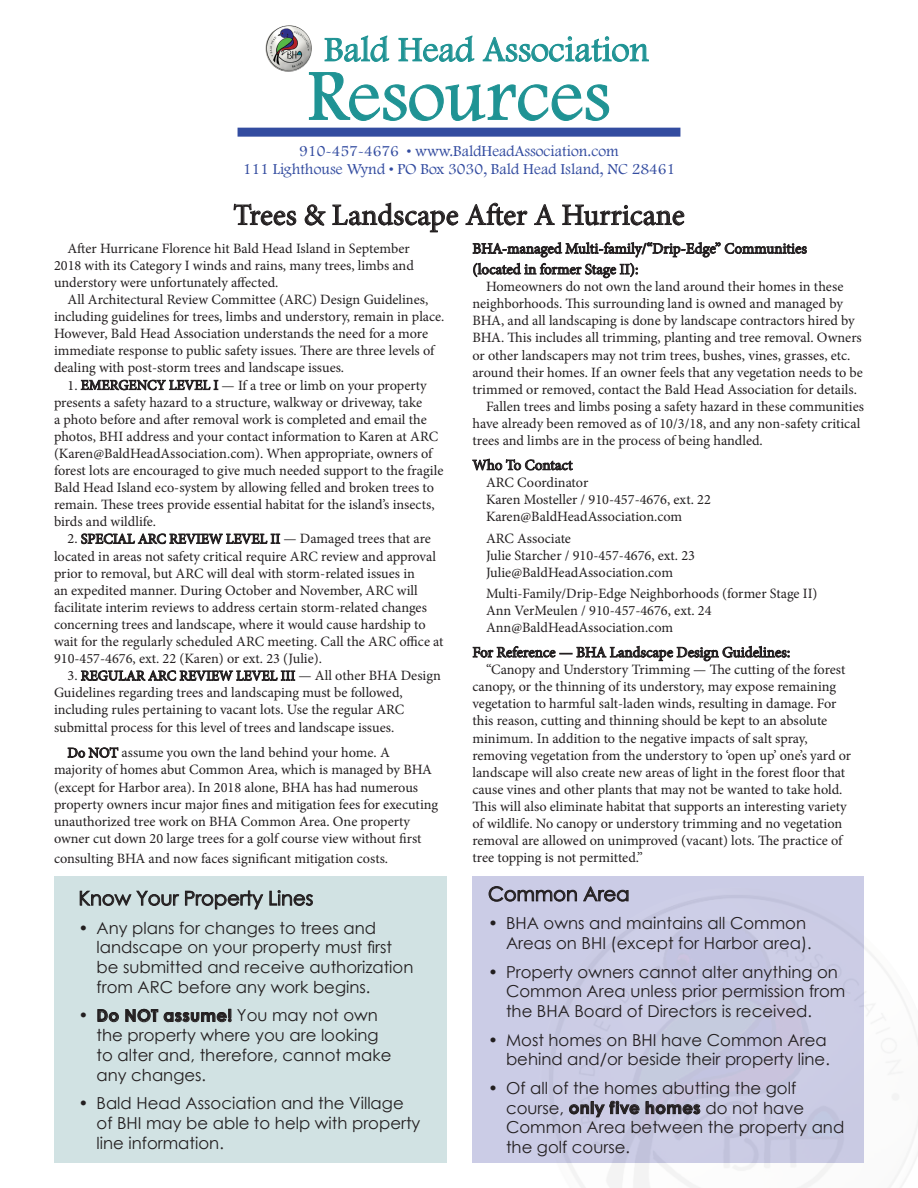
<style>
.page{position:relative;width:918px;height:1188px;background:#fff}
.page>*{position:absolute;margin:0;border:0;box-sizing:border-box;transform-origin:0 0}
.t1{font:75px "Footlight MT Light";color:#1f9394}
.t2{font:36px "Footlight MT Light";color:#1f9394}
.t3{font:30px "Minion Pro";color:#231f20}
.t4{font:19.5px "Century Gothic";color:#231f20}
.t5{font:16.5px/19.8px "Century Gothic";color:#231f20}
.t6{font:15.75px "Footlight MT Light";color:#334ca0}
.t7{font:15px/20.7px "Minion Pro";color:#231f20}
.t8{font:14.25px/17.1px "Minion Pro";color:#231f20}
.s1{font-weight:700}
</style>
<div class="page">
<div style="left:54px;top:877px;width:392px;height:286px;background:#d1e2e3"></div>
<div style="left:472px;top:877px;width:392px;height:286px;background:#cbcce6"></div>
<svg style="left:81px;top:379px;width:137px;height:12px"></svg>
<svg style="left:81px;top:533px;width:199px;height:12px"></svg>
<svg style="left:81px;top:670px;width:214px;height:11px"></svg>
<svg style="left:67px;top:747px;width:52px;height:11px"></svg>
<img style="left:265px;top:25px;width:47px;height:47px;border-radius:23px">
<svg style="left:234px;top:204px;width:62px;height:22px"></svg>
<svg style="left:305px;top:204px;width:21px;height:22px"></svg>
<svg style="left:332px;top:202px;width:126px;height:30px"></svg>
<svg style="left:325px;top:36px;width:64px;height:26px"></svg>
<svg style="left:399px;top:36px;width:75px;height:26px"></svg>
<svg style="left:483px;top:37px;width:166px;height:25px"></svg>
<svg style="left:309px;top:72px;width:300px;height:49px"></svg>
<div style="left:238px;top:128px;width:442px;height:9px;background:#334ca0"></div>
<svg style="left:465px;top:202px;width:342px;height:77px"></svg>
<svg style="left:472px;top:458px;width:101px;height:13px"></svg>
<svg style="left:472px;top:645px;width:318px;height:17px"></svg>
<svg style="left:80px;top:890px;width:233px;height:20px"></svg>
<svg style="left:98px;top:1009px;width:21px;height:13px"></svg>
<svg style="left:125px;top:1009px;width:33px;height:13px"></svg>
<svg style="left:164px;top:1009px;width:67px;height:13px"></svg>
<svg style="left:488px;top:886px;width:89px;height:16px"></svg>
<svg style="left:583px;top:886px;width:46px;height:16px"></svg>
<svg style="left:569px;top:1101px;width:70px;height:16px"></svg>
<svg style="left:646px;top:1101px;width:54px;height:13px"></svg>
<p class="t2" style="left:324px;top:28px;width:327px">Bald Head Association</p>
<p class="t1" style="left:307px;top:51px;width:305px">Resources</p>
<p class="t6" style="left:299px;top:141px;width:321px">910-457-4676 • www.BaldHeadAssociation.com</p>
<p class="t6" style="left:243px;top:160px;width:434px">111 Lighthouse Wynd • PO Box 3030, Bald Head Island, NC 28461</p>
<p class="t3" style="left:233px;top:195px;width:453px">Trees &amp; Landscape After A Hurricane</p>
<p class="t8" style="left:54px;top:240px;width:361px;text-indent:14px">After Hurricane Florence hit Bald Head Island in September<br>2018 with its Category I winds and rains, many trees, limbs and understory were unfortunately affected.</p>
<p class="t8" style="left:54px;top:291px;width:392px;text-indent:14px">All Architectural Review Committee (ARC) Design Guidelines, including guidelines for trees, limbs and understory, remain in place.<br>However, Bald Head Association understands the need for a more immediate response to public safety issues. There are three levels of dealing with post-storm trees and landscape issues.</p>
<p class="t8" style="left:54px;top:377px;width:391px;text-indent:14px">1. EMERGENCY LEVEL I — If a tree or limb on your property presents a safety hazard to a structure, walkway or driveway, take<br>a photo before and after removal work is completed and email the photos, BHI address and your contact information to Karen at ARC (Karen@BaldHeadAssociation.com). When appropriate, owners of forest lots are encouraged to give much needed support to the fragile Bald Head Island eco-system by allowing felled and broken trees to remain. These trees provide essential habitat for the island’s insects, birds and wildlife.</p>
<p class="t8" style="left:54px;top:530px;width:391px;text-indent:14px">2. SPECIAL ARC REVIEW LEVEL II — Damaged trees that are located in areas not safety critical require ARC review and approval prior to removal, but ARC will deal with storm-related issues in<br>an expedited manner. During October and November, ARC will facilitate interim reviews to address certain storm-related changes concerning trees and landscape, where it would cause hardship to wait for the regularly scheduled ARC meeting. Call the ARC office at 910-457-4676, ext. 22 (Karen) or ext. 23 (Julie).</p>
<p class="t8" style="left:54px;top:667px;width:388px;text-indent:14px">3. REGULAR ARC REVIEW LEVEL III — All other BHA Design Guidelines regarding trees and landscaping must be followed, including rules pertaining to vacant lots. Use the regular ARC submittal process for this level of trees and landscape issues.</p>
<p class="t8" style="left:54px;top:744px;width:386px;text-indent:14px">Do NOT assume you own the land behind your home. A majority of homes abut Common Area, which is managed by BHA (except for Harbor area). In 2018 alone, BHA has had numerous property owners incur major fines and mitigation fees for executing unauthorized tree work on BHA Common Area. One property owner cut down 20 large trees for a golf course view without first</p>
<p class="t8" style="left:54px;top:850px;width:336px">consulting BHA and now faces significant mitigation costs.</p>
<p class="t4" style="left:79px;top:885px;width:236px">Know Your Property Lines</p>
<p class="t5" style="left:97px;top:918px;width:318px;text-indent:-18px">• Any plans for changes to trees and landscape on your property must first be submitted and receive authorization from ARC before any work begins.</p>
<p class="t5" style="left:97px;top:1005px;width:296px;text-indent:-18px">• <span class="s1">Do NOT assume!</span> You may not own the property where you are looking to alter and, therefore, cannot make any changes.</p>
<p class="t5" style="left:97px;top:1093px;width:325px;text-indent:-18px">• Bald Head Association and the Village of BHI may be able to help with property line information.</p>
<p class="t7" style="left:472px;top:238px;width:336px">BHA-managed Multi-family/“Drip-Edge” Communities (located in former Stage II):</p>
<p class="t8" style="left:472px;top:278px;width:392px;text-indent:14px">Homeowners do not own the land around their homes in these neighborhoods. This surrounding land is owned and managed by BHA, and all landscaping is done by landscape contractors hired by BHA. This includes all trimming, planting and tree removal. Owners or other landscapers may not trim trees, bushes, vines, grasses, etc. around their homes. If an owner feels that any vegetation needs to be trimmed or removed, contact the Bald Head Association for details.</p>
<p class="t8" style="left:472px;top:398px;width:393px;text-indent:14px">Fallen trees and limbs posing a safety hazard in these communities have already been removed as of 10/3/18, and any non-safety critical trees and limbs are in the process of being handled.</p>
<p class="t7" style="left:472px;top:455px;width:102px">Who To Contact</p>
<p class="t8" style="left:486px;top:474px;width:104px">ARC Coordinator</p>
<p class="t8" style="left:486px;top:491px;width:226px">Karen Mosteller / 910-457-4676, ext. 22</p>
<p class="t8" style="left:486px;top:508px;width:198px">Karen@BaldHeadAssociation.com</p>
<p class="t8" style="left:486px;top:529px;width:86px">ARC Associate</p>
<p class="t8" style="left:486px;top:547px;width:211px">Julie Starcher / 910-457-4676, ext. 23</p>
<p class="t8" style="left:486px;top:564px;width:189px">Julie@BaldHeadAssociation.com</p>
<p class="t8" style="left:486px;top:585px;width:333px">Multi-Family/Drip-Edge Neighborhoods (former Stage II)</p>
<p class="t8" style="left:486px;top:602px;width:227px">Ann VerMeulen / 910-457-4676, ext. 24</p>
<p class="t8" style="left:486px;top:619px;width:189px">Ann@BaldHeadAssociation.com</p>
<p class="t7" style="left:472px;top:642px;width:319px">For Reference — BHA Landscape Design Guidelines:</p>
<p class="t8" style="left:472px;top:661px;width:380px;text-indent:14px">“Canopy and Understory Trimming — The cutting of the forest canopy, or the thinning of its understory, may expose remaining vegetation to harmful salt-laden winds, resulting in damage. For this reason, cutting and thinning should be kept to an absolute minimum. In addition to the negative impacts of salt spray, removing vegetation from the understory to ‘open up’ one’s yard or landscape will also create new areas of light in the forest floor that cause vines and other plants that may not be wanted to take hold.<br>This will also eliminate habitat that supports an interesting variety of wildlife. No canopy or understory trimming and no vegetation removal are allowed on unimproved (vacant) lots. The practice of tree topping is not permitted.”</p>
<p class="t4" style="left:488px;top:880px;width:143px">Common Area</p>
<p class="t5" style="left:506px;top:913px;width:307px;text-indent:-18px">• BHA owns and maintains all Common<br>Areas on BHI (except for Harbor area).</p>
<p class="t5" style="left:506px;top:961px;width:341px;text-indent:-18px">• Property owners cannot alter anything on<br>Common Area unless prior permission from the BHA Board of Directors is received.</p>
<p class="t5" style="left:488px;top:1029px;width:343px;text-align:right">• Most homes on BHI have Common Area behind and/or beside their property line.</p>
<p class="t5" style="left:506px;top:1078px;width:340px;text-indent:-18px">• Of all of the homes abutting the golf course, <span class="s1">only five homes</span> do not have<br>Common Area between the property and the golf course.</p>
</div>
